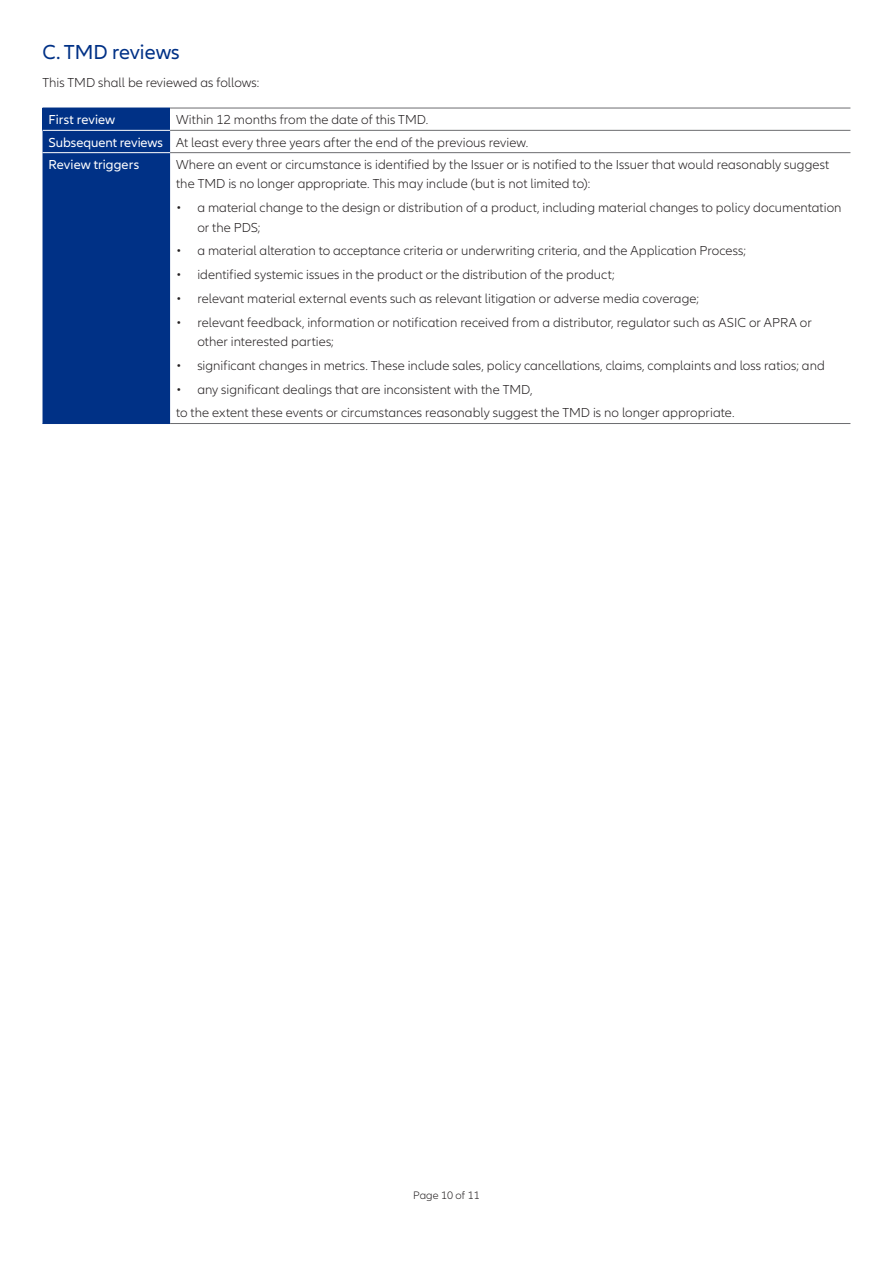
<style>
.page{position:relative;width:893px;height:1263px;background:#fff}
.page>*{position:absolute;margin:0;border:0;box-sizing:border-box;transform-origin:0 0}
.t1{font:21px "Allianz Neo";color:#003186}
.t2{font:300 13.5px/19.5px "Allianz Neo";color:#231f20}
.t3{font:13.5px "Allianz Neo";letter-spacing:.005em;color:#fff}
.t4{font:300 11.25px "Allianz Neo";color:#231f20}
.s1{font-weight:400;color:#fff}
</style>
<div class="page">
<div style="left:43px;top:108px;width:127px;height:22px;background:#003186"></div>
<div style="left:43px;top:131px;width:127px;height:292px;background:#003186"></div>
<hr style="left:43px;top:423px;width:127px;height:1px;background:#003186">
<hr style="left:170px;top:423px;width:680px;height:1px;background:#6c6d70">
<hr style="left:43px;top:152px;width:127px;height:1px;background:#fff">
<hr style="left:170px;top:108px;width:680px;height:1px;background:#6c6d70">
<hr style="left:170px;top:130px;width:680px;height:1px;background:#6c6d70">
<hr style="left:170px;top:152px;width:680px;height:1px;background:#6c6d70">
<h1 class="t1" style="left:43px;top:40px;width:139px">C. TMD reviews</h1>
<p class="t2" style="left:43px;top:73px;width:218px">This TMD shall be reviewed as follows:</p>
<p class="t3" style="left:49px;top:112px;width:68px">First review</p>
<p class="t2" style="left:49px;top:109px;width:481px;line-height:22.4px;text-indent:128px">Within 12 months from the date of this TMD.<br><span class="s1">Subsequent reviews</span> At least every three years after the end of the previous review.<br><span class="s1">Review triggers</span></p>
<p class="t2" style="left:176px;top:155px;width:655px">Where an event or circumstance is identified by the Issuer or is notified to the Issuer that would reasonably suggest the TMD is no longer appropriate. This may include (but is not limited to):</p>
<p class="t2" style="left:197px;top:198px;width:646px;text-indent:-21px">• a material change to the design or distribution of a product, including material changes to policy documentation or the PDS;</p>
<p class="t2" style="left:176px;top:242px;width:571px">• a material alteration to acceptance criteria or underwriting criteria, and the Application Process;</p>
<p class="t2" style="left:176px;top:265px;width:440px">• identified systemic issues in the product or the distribution of the product;</p>
<p class="t2" style="left:176px;top:289px;width:525px">• relevant material external events such as relevant litigation or adverse media coverage;</p>
<p class="t2" style="left:197px;top:313px;width:616px;text-indent:-21px">• relevant feedback, information or notification received from a distributor, regulator such as ASIC or APRA or other interested parties;</p>
<p class="t2" style="left:176px;top:356px;width:650px">• significant changes in metrics. These include sales, policy cancellations, claims, complaints and loss ratios; and</p>
<p class="t2" style="left:176px;top:378px;width:560px;line-height:23.7px">• any significant dealings that are inconsistent with the TMD,<br>to the extent these events or circumstances reasonably suggest the TMD is no longer appropriate.</p>
<p class="t4" style="left:413px;top:1189px;width:68px">Page 10 of 11</p>
</div>
